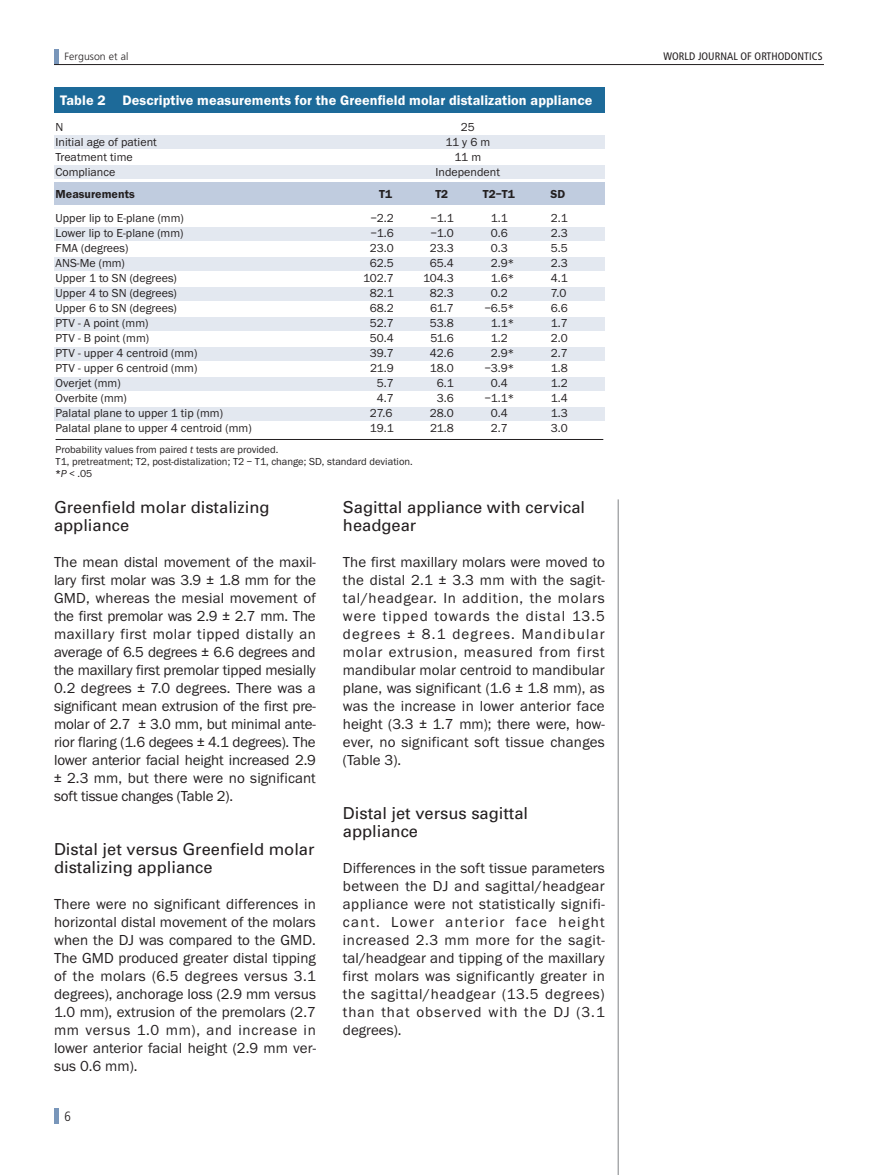
<style>
.page{position:relative;width:878px;height:1175px;background:#fff}
.page>*{position:absolute;margin:0;border:0;box-sizing:border-box;transform-origin:0 0}
.t1{font:16.5px/18px "Univers";color:#231f20}
.t2{font:15px/18px "Franklin Gothic EF";letter-spacing:.005em;color:#231f20;text-align:justify}
.t3{font:600 14.25px "Franklin Gothic EF";letter-spacing:.005em;color:#fff}
.t4{font:300 condensed 13.5px "Frutiger";color:#231f20}
.t5{font:12px "Franklin Gothic EF";letter-spacing:.005em;color:#231f20}
.t6{font:600 12px "Franklin Gothic EF";letter-spacing:.005em;color:#231f20}
.t7{font:condensed 10.8px "Frutiger";letter-spacing:.005em;color:#231f20}
.t8{font:10.5px/12px "Franklin Gothic EF";letter-spacing:.005em;color:#231f20}
.t9{font:300 10.5px "Frutiger";letter-spacing:.005em;color:#231f20}
.s1{font-style:italic}
.s2{font-weight:600}
</style>
<div class="page">
<hr style="left:54px;top:50px;width:4px;height:15px;background:#7996ba">
<hr style="left:54px;top:64px;width:770px;height:1px;background:#231f20">
<hr style="left:54px;top:1108px;width:4px;height:16px;background:#7996ba">
<hr style="left:617px;top:499px;width:1px;height:675px;background:#808285">
<div style="left:55px;top:227px;width:550px;height:13px;background:#e3e8f0"></div>
<div style="left:55px;top:165px;width:550px;height:14px;background:#e3e8f0"></div>
<div style="left:55px;top:135px;width:550px;height:14px;background:#e3e8f0"></div>
<div style="left:55px;top:257px;width:550px;height:13px;background:#e3e8f0"></div>
<div style="left:55px;top:287px;width:550px;height:13px;background:#e3e8f0"></div>
<div style="left:55px;top:317px;width:550px;height:13px;background:#e3e8f0"></div>
<div style="left:55px;top:347px;width:550px;height:13px;background:#e3e8f0"></div>
<div style="left:55px;top:377px;width:550px;height:13px;background:#e3e8f0"></div>
<div style="left:55px;top:407px;width:550px;height:13px;background:#e3e8f0"></div>
<div style="left:54px;top:183px;width:550px;height:22px;background:#c0ccdf"></div>
<div style="left:54px;top:87px;width:550px;height:26px;background:#1d6a99"></div>
<hr style="left:56px;top:439px;width:547px;height:1px;background:#231f20">
<p class="t9" style="left:65px;top:52px;width:65px">Ferguson et al</p>
<p class="t7" style="left:663px;top:52px;width:161px">WORLD JOURNAL OF ORTHODONTICS</p>
<p class="t3" style="left:60px;top:92px;width:534px">Table 2 Descriptive measurements for the Greenfield molar distalization appliance</p>
<p class="t5" style="left:56px;top:120px;width:9px">N</p>
<p class="t5" style="left:460px;top:120px;width:16px">25</p>
<p class="t5" style="left:56px;top:135px;width:103px">Initial age of patient</p>
<p class="t5" style="left:445px;top:135px;width:46px">11 y 6 m</p>
<p class="t5" style="left:56px;top:150px;width:79px">Treatment time</p>
<p class="t5" style="left:454px;top:150px;width:28px">11 m</p>
<p class="t5" style="left:56px;top:165px;width:61px">Compliance</p>
<p class="t5" style="left:435px;top:165px;width:66px">Independent</p>
<p class="t6" style="left:56px;top:187px;width:81px">Measurements</p>
<p class="t6" style="left:379px;top:187px;width:14px">T1</p>
<p class="t6" style="left:435px;top:187px;width:14px">T2</p>
<p class="t6" style="left:483px;top:187px;width:33px">T2–T1</p>
<p class="t6" style="left:550px;top:187px;width:16px">SD</p>
<p class="t5" style="left:56px;top:211px;width:130px">Upper lip to E-plane (mm)</p>
<p class="t5" style="left:371px;top:211px;width:25px">–2.2</p>
<p class="t5" style="left:431px;top:211px;width:25px">–1.1</p>
<p class="t5" style="left:491px;top:211px;width:18px">1.1</p>
<p class="t5" style="left:551px;top:211px;width:19px">2.1</p>
<p class="t5" style="left:56px;top:226px;width:129px">Lower lip to E-plane (mm)</p>
<p class="t5" style="left:371px;top:226px;width:24px">–1.6</p>
<p class="t5" style="left:431px;top:226px;width:25px">–1.0</p>
<p class="t5" style="left:491px;top:226px;width:19px">0.6</p>
<p class="t5" style="left:551px;top:226px;width:19px">2.3</p>
<p class="t5" style="left:56px;top:241px;width:74px">FMA (degrees)</p>
<p class="t5" style="left:369px;top:241px;width:26px">23.0</p>
<p class="t5" style="left:429px;top:241px;width:26px">23.3</p>
<p class="t5" style="left:490px;top:241px;width:19px">0.3</p>
<p class="t5" style="left:550px;top:241px;width:19px">5.5</p>
<p class="t5" style="left:56px;top:256px;width:71px">ANS-Me (mm)</p>
<p class="t5" style="left:369px;top:256px;width:26px">62.5</p>
<p class="t5" style="left:429px;top:256px;width:26px">65.4</p>
<p class="t5" style="left:490px;top:256px;width:25px">2.9*</p>
<p class="t5" style="left:550px;top:256px;width:19px">2.3</p>
<p class="t5" style="left:56px;top:271px;width:123px">Upper 1 to SN (degrees)</p>
<p class="t5" style="left:363px;top:271px;width:32px">102.7</p>
<p class="t5" style="left:423px;top:271px;width:32px">104.3</p>
<p class="t5" style="left:491px;top:271px;width:25px">1.6*</p>
<p class="t5" style="left:551px;top:271px;width:19px">4.1</p>
<p class="t5" style="left:56px;top:286px;width:123px">Upper 4 to SN (degrees)</p>
<p class="t5" style="left:370px;top:286px;width:26px">82.1</p>
<p class="t5" style="left:429px;top:286px;width:26px">82.3</p>
<p class="t5" style="left:491px;top:286px;width:19px">0.2</p>
<p class="t5" style="left:551px;top:286px;width:17px">7.0</p>
<p class="t5" style="left:56px;top:301px;width:123px">Upper 6 to SN (degrees)</p>
<p class="t5" style="left:370px;top:301px;width:26px">68.2</p>
<p class="t5" style="left:430px;top:301px;width:25px">61.7</p>
<p class="t5" style="left:485px;top:301px;width:31px">–6.5*</p>
<p class="t5" style="left:551px;top:301px;width:19px">6.6</p>
<p class="t5" style="left:56px;top:316px;width:94px">PTV - A point (mm)</p>
<p class="t5" style="left:369px;top:316px;width:26px">52.7</p>
<p class="t5" style="left:429px;top:316px;width:26px">53.8</p>
<p class="t5" style="left:490px;top:316px;width:25px">1.1*</p>
<p class="t5" style="left:551px;top:316px;width:18px">1.7</p>
<p class="t5" style="left:56px;top:331px;width:95px">PTV - B point (mm)</p>
<p class="t5" style="left:369px;top:331px;width:26px">50.4</p>
<p class="t5" style="left:430px;top:331px;width:25px">51.6</p>
<p class="t5" style="left:491px;top:331px;width:18px">1.2</p>
<p class="t5" style="left:551px;top:331px;width:19px">2.0</p>
<p class="t5" style="left:56px;top:346px;width:143px">PTV - upper 4 centroid (mm)</p>
<p class="t5" style="left:370px;top:346px;width:26px">39.7</p>
<p class="t5" style="left:429px;top:346px;width:26px">42.6</p>
<p class="t5" style="left:491px;top:346px;width:25px">2.9*</p>
<p class="t5" style="left:550px;top:346px;width:19px">2.7</p>
<p class="t5" style="left:56px;top:361px;width:143px">PTV - upper 6 centroid (mm)</p>
<p class="t5" style="left:370px;top:361px;width:25px">21.9</p>
<p class="t5" style="left:430px;top:361px;width:25px">18.0</p>
<p class="t5" style="left:485px;top:361px;width:31px">–3.9*</p>
<p class="t5" style="left:551px;top:361px;width:18px">1.8</p>
<p class="t5" style="left:56px;top:376px;width:67px">Overjet (mm)</p>
<p class="t5" style="left:377px;top:376px;width:19px">5.7</p>
<p class="t5" style="left:437px;top:376px;width:19px">6.1</p>
<p class="t5" style="left:491px;top:376px;width:19px">0.4</p>
<p class="t5" style="left:551px;top:376px;width:18px">1.2</p>
<p class="t5" style="left:56px;top:391px;width:73px">Overbite (mm)</p>
<p class="t5" style="left:377px;top:391px;width:19px">4.7</p>
<p class="t5" style="left:437px;top:391px;width:19px">3.6</p>
<p class="t5" style="left:484px;top:391px;width:31px">–1.1*</p>
<p class="t5" style="left:550px;top:391px;width:18px">1.4</p>
<p class="t5" style="left:56px;top:406px;width:169px">Palatal plane to upper 1 tip (mm)</p>
<p class="t5" style="left:370px;top:406px;width:24px">27.6</p>
<p class="t5" style="left:430px;top:406px;width:26px">28.0</p>
<p class="t5" style="left:491px;top:406px;width:19px">0.4</p>
<p class="t5" style="left:551px;top:406px;width:18px">1.3</p>
<p class="t5" style="left:56px;top:421px;width:197px">Palatal plane to upper 4 centroid (mm)</p>
<p class="t5" style="left:370px;top:421px;width:25px">19.1</p>
<p class="t5" style="left:430px;top:421px;width:25px">21.8</p>
<p class="t5" style="left:491px;top:421px;width:19px">2.7</p>
<p class="t5" style="left:551px;top:421px;width:19px">3.0</p>
<p class="t8" style="left:56px;top:444px;width:359px">Probability values from paired <span class="s1">t</span> tests are provided.<br>T1, pretreatment; T2, post-distalization; T2 – T1, change; SD, standard deviation. <span class="s2">*</span><span class="s1">P</span> &lt; .05</p>
<p class="t1" style="left:54px;top:500px;width:217px">Greenfield molar distalizing appliance</p>
<p class="t2" style="left:54px;top:553px;width:263px">The mean distal movement of the maxil&shy;lary first molar was 3.9 ± 1.8 mm for the GMD, whereas the mesial movement of the first premolar was 2.9 ± 2.7 mm. The maxillary first molar tipped distally an average of 6.5 degrees ± 6.6 degrees and the maxillary first premolar tipped mesially 0.2 degrees ± 7.0 degrees. There was a significant mean extrusion of the first pre&shy;molar of 2.7 ± 3.0 mm, but minimal ante&shy;rior flaring (1.6 degees ± 4.1 degrees). The lower anterior facial height increased 2.9 ± 2.3 mm, but there were no significant soft tissue changes (Table 2).</p>
<p class="t1" style="left:54px;top:842px;width:262px">Distal jet versus Greenfield molar distalizing appliance</p>
<p class="t2" style="left:54px;top:895px;width:263px">There were no significant differences in horizontal distal movement of the molars when the DJ was compared to the GMD.<br>The GMD produced greater distal tipping of the molars (6.5 degrees versus 3.1 degrees), anchorage loss (2.9 mm versus 1.0 mm), extrusion of the premolars (2.7 mm versus 1.0 mm), and increase in lower anterior facial height (2.9 mm ver&shy;sus 0.6 mm).</p>
<p class="t4" style="left:64px;top:1111px;width:8px">6</p>
<p class="t1" style="left:343px;top:500px;width:244px">Sagittal appliance with cervical headgear</p>
<p class="t2" style="left:343px;top:553px;width:263px">The first maxillary molars were moved to the distal 2.1 ± 3.3 mm with the sagit&shy;tal/headgear. In addition, the molars were tipped towards the distal 13.5 degrees ± 8.1 degrees. Mandibular molar extrusion, measured from first mandibular molar centroid to mandibular plane, was significant (1.6 ± 1.8 mm), as was the increase in lower anterior face height (3.3 ± 1.7 mm); there were, how&shy;ever, no significant soft tissue changes (Table 3).</p>
<p class="t1" style="left:343px;top:806px;width:187px">Distal jet versus sagittal appliance</p>
<p class="t2" style="left:343px;top:859px;width:263px">Differences in the soft tissue parameters between the DJ and sagittal/headgear appliance were not statistically signifi&shy;cant. Lower anterior face height increased 2.3 mm more for the sagit&shy;tal/headgear and tipping of the maxillary first molars was significantly greater in the sagittal/headgear (13.5 degrees) than that observed with the DJ (3.1 degrees).</p>
</div>
